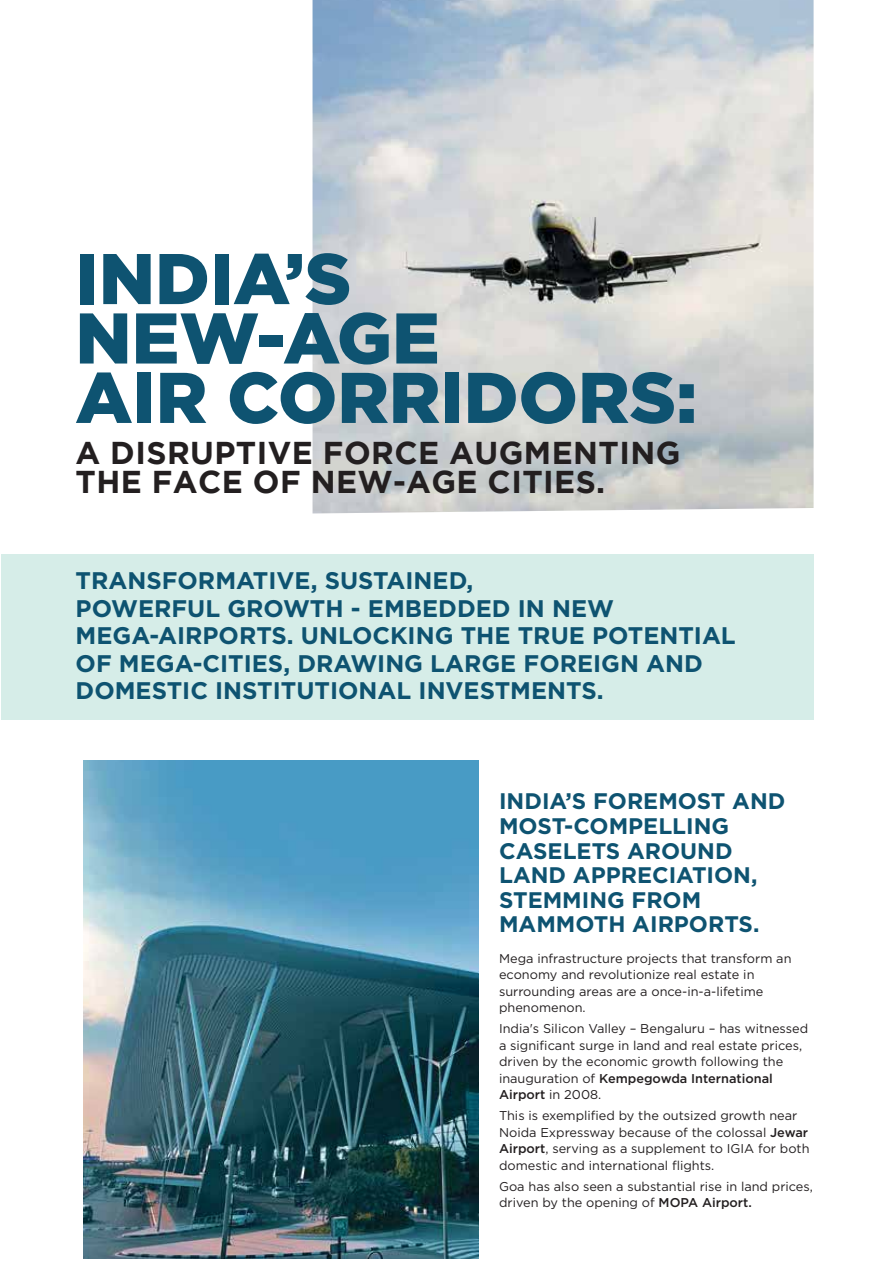
<style>
.page{position:relative;width:893px;height:1263px;background:#fff}
.page>*{position:absolute;margin:0;border:0;box-sizing:border-box;transform-origin:0 0}
.t1{font:900 71.55px/59.4px "Gotham";color:#0e5371}
.t2{font:700 31.5px/28.8px "Gotham";letter-spacing:.015em;color:#231f20}
.t3{font:700 24px/27.6px "Gotham";color:#0e5371}
.t4{font:700 22.5px/24.6px "Gotham";color:#0e5371}
.t5{font:12.75px/16.5px "Gotham";color:#231f20}
.s1{font-weight:500}
</style>
<div class="page">
<img style="left:313px;top:0;width:501px;height:513px">
<img style="left:83px;top:761px;width:395px;height:498px">
<div style="left:2px;top:554px;width:812px;height:165px;background:#d6ede8"></div>
<h1 class="t1" style="left:75px;top:248px;width:623px">INDIA’S<br>NEW-AGE<br>AIR CORRIDORS:</h1>
<h2 class="t2" style="left:76px;top:438px;width:606px">A DISRUPTIVE FORCE AUGMENTING<br>THE FACE OF NEW-AGE CITIES.</h2>
<h3 class="t3" style="left:76px;top:566px;width:662px">TRANSFORMATIVE, SUSTAINED,<br>POWERFUL GROWTH - EMBEDDED IN NEW MEGA-AIRPORTS. UNLOCKING THE TRUE POTENTIAL OF MEGA-CITIES, DRAWING LARGE FOREIGN AND DOMESTIC INSTITUTIONAL INVESTMENTS.</h3>
<h3 class="t4" style="left:499px;top:789px;width:288px">INDIA’S FOREMOST AND<br>MOST-COMPELLING<br>CASELETS AROUND<br>LAND APPRECIATION,<br>STEMMING FROM<br>MAMMOTH AIRPORTS.</h3>
<p class="t5" style="left:499px;top:949px;width:294px">Mega infrastructure projects that transform an economy and revolutionize real estate in surrounding areas are a once-in-a-lifetime phenomenon.</p>
<p class="t5" style="left:499px;top:1020px;width:311px">India's Silicon Valley – Bengaluru – has witnessed a significant surge in land and real estate prices, driven by the economic growth following the inauguration of <span class="s1">Kempegowda International Airport</span> in 2008.</p>
<p class="t5" style="left:499px;top:1107px;width:312px">This is exemplified by the outsized growth near Noida Expressway because of the colossal <span class="s1">Jewar Airport</span>, serving as a supplement to IGIA for both domestic and international flights.</p>
<p class="t5" style="left:499px;top:1177px;width:315px">Goa has also seen a substantial rise in land prices, driven by the opening of <span class="s1">MOPA Airport.</span></p>
</div>
